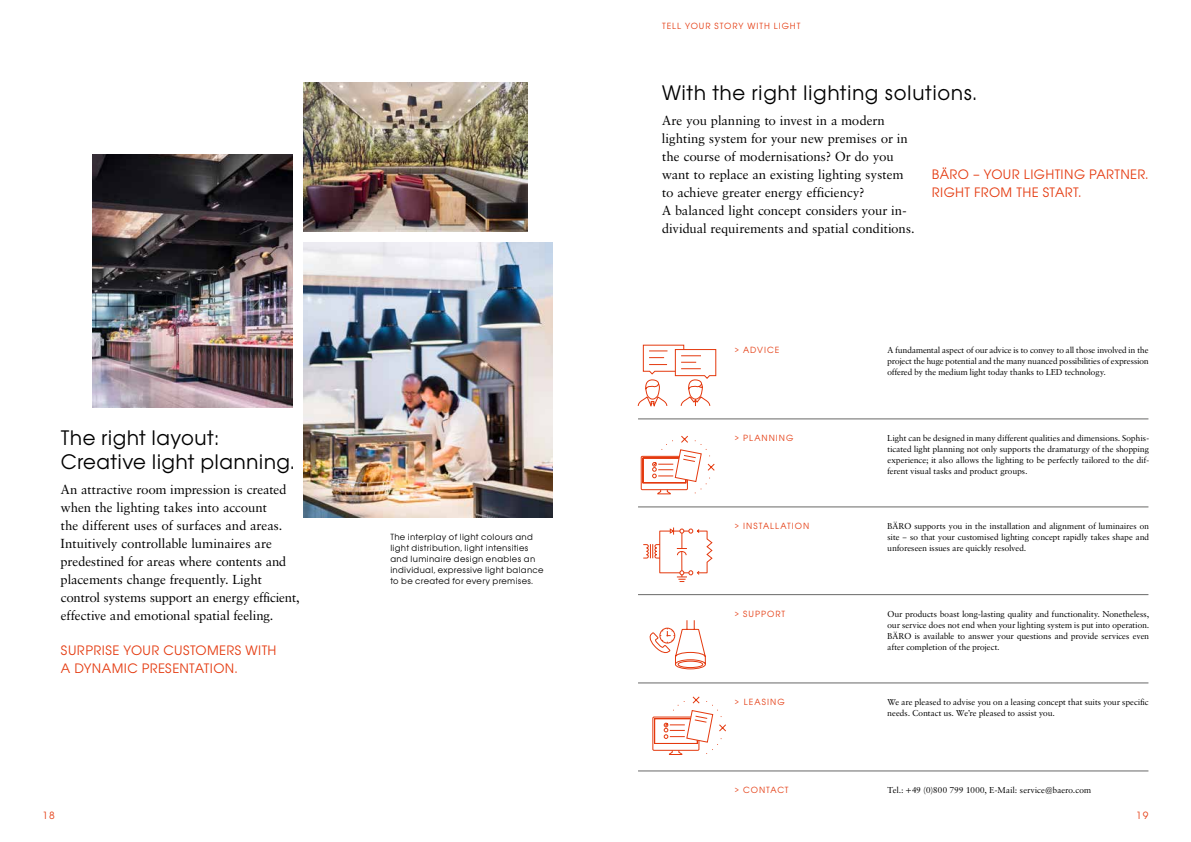
<style>
.page{position:relative;width:1191px;height:842px;background:#fff}
.page>*{position:absolute;margin:0;border:0;box-sizing:border-box;transform-origin:0 0}
.t1{font:20px/24px "Avant Garde SB";letter-spacing:.02em;color:#000}
.t2{font:13px/18px "Sabon BQ";letter-spacing:.025em;color:#000}
.t3{font:13px/18px "Avant Garde SB";letter-spacing:.03em;color:#e4390e}
.t4{font:10px "Avant Garde SB";color:#e4390e}
.t5{font:8.5px/11px "Sabon BQ";letter-spacing:.02em;color:#000;text-align:justify}
.t6{font:8.5px/11px "Avant Garde SB";letter-spacing:.035em;color:#000}
.t7{font:8.5px "Avant Garde SB";letter-spacing:.115em;color:#e4390e}
</style>
<div class="page">
<img style="left:303px;top:243px;width:250px;height:275px">
<hr style="left:638px;top:683px;width:510px;height:1px;background:#686867">
<hr style="left:638px;top:419px;width:510px;height:1px;background:#686867">
<hr style="left:638px;top:507px;width:510px;height:1px;background:#686867">
<hr style="left:638px;top:594px;width:510px;height:1px;background:#686867">
<hr style="left:638px;top:771px;width:510px;height:1px;background:#686867">
<svg style="left:638px;top:345px;width:78px;height:62px"></svg>
<svg style="left:641px;top:435px;width:74px;height:59px"></svg>
<svg style="left:643px;top:527px;width:69px;height:55px"></svg>
<svg style="left:649px;top:620px;width:57px;height:49px"></svg>
<svg style="left:652px;top:696px;width:74px;height:59px"></svg>
<img style="left:92px;top:155px;width:200px;height:253px">
<img style="left:303px;top:82px;width:225px;height:150px">
<p class="t7" style="left:662px;top:21px;width:140px">TELL YOUR STORY WITH LIGHT</p>
<h1 class="t1" style="left:662px;top:81px;width:316px">With the right lighting solutions.</h1>
<p class="t2" style="left:662px;top:112px;width:254px">Are you planning to invest in a modern lighting system for your new premises or in the course of modernisations? Or do you want to replace an existing lighting system to achieve greater energy efficiency?<br>A balanced light concept considers your in&shy;dividual requirements and spatial conditions.</p>
<h2 class="t3" style="left:931px;top:165px;width:218px">BÄRO – YOUR LIGHTING PARTNER.<br>RIGHT FROM THE START.</h2>
<h1 class="t1" style="left:61px;top:426px;width:234px">The right layout:<br>Creative light planning.</h1>
<p class="t2" style="left:61px;top:481px;width:240px">An attractive room impression is created when the lighting takes into account<br>the different uses of surfaces and areas.<br>Intuitively controllable luminaires are predestined for areas where contents and placements change frequently. Light control systems support an energy efficient, effective and emotional spatial feeling.</p>
<h2 class="t3" style="left:61px;top:642px;width:217px">SURPRISE YOUR CUSTOMERS WITH<br>A DYNAMIC PRESENTATION.</h2>
<p class="t6" style="left:390px;top:531px;width:155px">The interplay of light colours and light distribution, light intensities and luminaire design enables an individual, expressive light balance to be created for every premises.</p>
<p class="t7" style="left:734px;top:345px;width:46px">&gt; ADVICE</p>
<p class="t5" style="left:887px;top:344px;width:262px">A fundamental aspect of our advice is to convey to all those involved in the project the huge potential and the many nuanced possibilities of expression offered by the medium light today thanks to LED technology.</p>
<p class="t7" style="left:734px;top:433px;width:60px">&gt; PLANNING</p>
<p class="t5" style="left:887px;top:432px;width:263px">Light can be designed in many different qualities and dimensions. Sophis&shy;ticated light planning not only supports the dramaturgy of the shopping experience; it also allows the lighting to be perfectly tailored to the dif&shy;ferent visual tasks and product groups.</p>
<p class="t7" style="left:734px;top:521px;width:76px">&gt; INSTALLATION</p>
<p class="t5" style="left:887px;top:520px;width:263px">BÄRO supports you in the installation and alignment of luminaires on site – so that your customised lighting concept rapidly takes shape and unforeseen issues are quickly resolved.</p>
<p class="t7" style="left:734px;top:609px;width:52px">&gt; SUPPORT</p>
<p class="t5" style="left:887px;top:608px;width:263px">Our products boast long-lasting quality and functionality. Nonetheless, our service does not end when your lighting system is put into operation.<br>BÄRO is available to answer your questions and provide services even after completion of the project.</p>
<p class="t7" style="left:734px;top:697px;width:52px">&gt; LEASING</p>
<p class="t5" style="left:887px;top:696px;width:262px">We are pleased to advise you on a leasing concept that suits your specific needs. Contact us. We’re pleased to assist you.</p>
<p class="t7" style="left:734px;top:785px;width:56px">&gt; CONTACT</p>
<p class="t5" style="left:887px;top:784px;width:205px">Tel.: +49 (0)800 799 1000, E-Mail: service@baero.com</p>
<p class="t4" style="left:43px;top:810px;width:14px">18</p>
<p class="t4" style="left:1136px;top:810px;width:14px">19</p>
</div>
